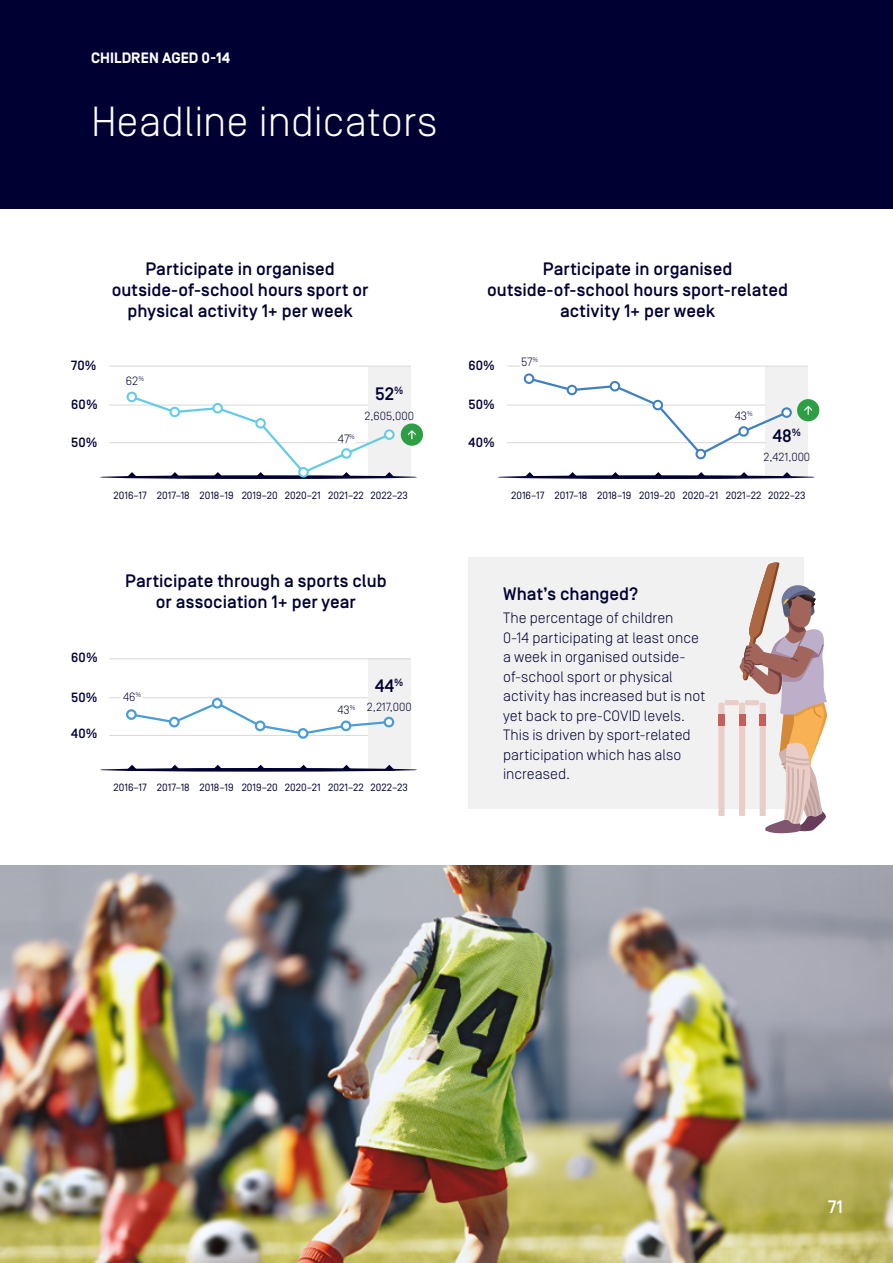
<style>
.page{position:relative;width:893px;height:1263px;background:#fff}
.page>*{position:absolute;margin:0;border:0;box-sizing:border-box;transform-origin:0 0}
.t1{font:300 42px "Simplon Norm";color:#fff}
.t2{font:500 18px/21px "Simplon Norm";color:#003;text-align:center}
.t3{font:500 18px "Simplon Norm";color:#fff}
.t4{font:300 15px/19.5px "Simplon Norm";color:#003}
.t5{font:700 15px "Simplon Norm";letter-spacing:.005em;color:#fff}
.t6{font:500 13.35px "Simplon Norm";letter-spacing:.015em;color:#003}
.t7{font:300 12px "Simplon Norm";color:#003}
.t8{font:300 11.7px "Simplon Norm";color:#003}
.t9{font:10.5px "Simplon Norm";color:#003}
</style>
<div class="page">
<div style="left:0;top:0;width:893px;height:208px;background:#003"></div>
<img style="left:0;top:865px;width:893px;height:398px">
<div style="left:468px;top:557px;width:336px;height:251px;background:#f1f1f2"></div>
<div style="left:368px;top:366px;width:43px;height:111px;background:#f1f1f2"></div>
<div style="left:368px;top:658px;width:43px;height:111px;background:#f1f1f2"></div>
<div style="left:766px;top:366px;width:42px;height:111px;background:#f1f1f2"></div>
<svg style="left:100px;top:475px;width:317px;height:4px"></svg>
<svg style="left:100px;top:768px;width:317px;height:4px"></svg>
<svg style="left:497px;top:475px;width:318px;height:4px"></svg>
<svg style="left:126px;top:765px;width:12px;height:6px"></svg>
<svg style="left:524px;top:472px;width:12px;height:6px"></svg>
<svg style="left:169px;top:765px;width:12px;height:6px"></svg>
<svg style="left:567px;top:472px;width:11px;height:6px"></svg>
<svg style="left:212px;top:765px;width:12px;height:6px"></svg>
<svg style="left:609px;top:472px;width:12px;height:6px"></svg>
<svg style="left:255px;top:765px;width:12px;height:6px"></svg>
<svg style="left:652px;top:472px;width:12px;height:6px"></svg>
<svg style="left:298px;top:765px;width:11px;height:6px"></svg>
<svg style="left:695px;top:472px;width:12px;height:6px"></svg>
<svg style="left:340px;top:765px;width:12px;height:6px"></svg>
<svg style="left:738px;top:472px;width:12px;height:6px"></svg>
<svg style="left:383px;top:765px;width:12px;height:6px"></svg>
<svg style="left:781px;top:472px;width:12px;height:6px"></svg>
<hr style="left:109px;top:366px;width:302px;height:1px;background:#d8d8d8">
<hr style="left:109px;top:405px;width:259px;height:1px;background:#d8d8d8">
<hr style="left:109px;top:442px;width:259px;height:1px;background:#d8d8d8">
<hr style="left:109px;top:658px;width:302px;height:1px;background:#d8d8d8">
<hr style="left:109px;top:697px;width:259px;height:1px;background:#d8d8d8">
<hr style="left:109px;top:735px;width:259px;height:1px;background:#d8d8d8">
<hr style="left:507px;top:366px;width:301px;height:1px;background:#d8d8d8">
<hr style="left:507px;top:405px;width:259px;height:1px;background:#d8d8d8">
<hr style="left:507px;top:442px;width:259px;height:1px;background:#d8d8d8">
<svg style="left:126px;top:394px;width:269px;height:84px"></svg>
<div style="left:128px;top:393px;width:8px;height:8px;background:#fff;border-radius:50%"></div>
<div style="left:127px;top:392px;width:10px;height:10px;border:2px solid #64cbe7;border-radius:50%"></div>
<div style="left:170px;top:408px;width:9px;height:8px;background:#fff;border-radius:50%"></div>
<div style="left:169px;top:407px;width:11px;height:10px;border:2px solid #64cbe7;border-radius:50%"></div>
<div style="left:213px;top:404px;width:9px;height:8px;background:#fff;border-radius:50%"></div>
<div style="left:212px;top:403px;width:11px;height:10px;border:2px solid #64cbe7;border-radius:50%"></div>
<div style="left:256px;top:419px;width:9px;height:8px;background:#fff;border-radius:50%"></div>
<div style="left:255px;top:418px;width:11px;height:11px;border:2px solid #64cbe7;border-radius:50%"></div>
<div style="left:299px;top:468px;width:9px;height:8px;background:#fff;border-radius:50%"></div>
<div style="left:298px;top:467px;width:11px;height:10px;border:2px solid #64cbe7;border-radius:50%"></div>
<svg style="left:342px;top:449px;width:9px;height:9px"></svg>
<div style="left:341px;top:448px;width:11px;height:11px;border:2px solid #64cbe7;border-radius:50%"></div>
<div style="left:385px;top:430px;width:9px;height:9px;background:#fff;border-radius:50%"></div>
<div style="left:384px;top:429px;width:11px;height:11px;border:2px solid #64cbe7;border-radius:50%"></div>
<div style="left:337px;top:433px;width:19px;height:10px;background:#fff"></div>
<svg style="left:526px;top:376px;width:257px;height:81px"></svg>
<div style="left:525px;top:374px;width:8px;height:9px;background:#fff;border-radius:50%"></div>
<div style="left:524px;top:373px;width:10px;height:11px;border:2px solid #4080c0;border-radius:50%"></div>
<div style="left:568px;top:386px;width:8px;height:8px;background:#fff;border-radius:50%"></div>
<div style="left:567px;top:385px;width:10px;height:10px;border:2px solid #4080c0;border-radius:50%"></div>
<div style="left:611px;top:382px;width:8px;height:8px;background:#fff;border-radius:50%"></div>
<div style="left:610px;top:381px;width:10px;height:10px;border:2px solid #4080c0;border-radius:50%"></div>
<div style="left:654px;top:401px;width:8px;height:8px;background:#fff;border-radius:50%"></div>
<div style="left:652px;top:400px;width:11px;height:10px;border:2px solid #4080c0;border-radius:50%"></div>
<div style="left:696px;top:450px;width:9px;height:8px;background:#fff;border-radius:50%"></div>
<div style="left:695px;top:449px;width:11px;height:10px;border:2px solid #4080c0;border-radius:50%"></div>
<div style="left:739px;top:427px;width:9px;height:9px;background:#fff;border-radius:50%"></div>
<div style="left:738px;top:426px;width:11px;height:11px;border:2px solid #4080c0;border-radius:50%"></div>
<div style="left:782px;top:408px;width:9px;height:9px;background:#fff;border-radius:50%"></div>
<div style="left:781px;top:407px;width:11px;height:11px;border:2px solid #4080c0;border-radius:50%"></div>
<svg style="left:135px;top:700px;width:256px;height:35px"></svg>
<div style="left:126px;top:709px;width:11px;height:11px;border:2px solid #499ed7;border-radius:50%"></div>
<div style="left:170px;top:718px;width:9px;height:8px;background:#fff;border-radius:50%"></div>
<div style="left:169px;top:717px;width:11px;height:10px;border:2px solid #499ed7;border-radius:50%"></div>
<div style="left:213px;top:699px;width:8px;height:8px;background:#fff;border-radius:50%"></div>
<div style="left:212px;top:698px;width:11px;height:11px;border:2px solid #499ed7;border-radius:50%"></div>
<div style="left:256px;top:722px;width:8px;height:8px;background:#fff;border-radius:50%"></div>
<div style="left:255px;top:720px;width:10px;height:11px;border:2px solid #499ed7;border-radius:50%"></div>
<div style="left:299px;top:729px;width:8px;height:9px;background:#fff;border-radius:50%"></div>
<div style="left:298px;top:728px;width:10px;height:11px;border:2px solid #499ed7;border-radius:50%"></div>
<div style="left:342px;top:722px;width:8px;height:8px;background:#fff;border-radius:50%"></div>
<div style="left:341px;top:720px;width:10px;height:11px;border:2px solid #499ed7;border-radius:50%"></div>
<div style="left:385px;top:718px;width:8px;height:8px;background:#fff;border-radius:50%"></div>
<div style="left:384px;top:717px;width:10px;height:10px;border:2px solid #499ed7;border-radius:50%"></div>
<div style="left:121px;top:691px;width:22px;height:11px;background:#fff"></div>
<svg style="left:718px;top:703px;width:6px;height:113px"></svg>
<div style="left:718px;top:714px;width:6px;height:12px;background:#c45f5b"></div>
<div style="left:724px;top:700px;width:15px;height:5px;background:#eacdc7;border-radius:2px"></div>
<svg style="left:739px;top:562px;width:88px;height:271px"></svg>
<div style="left:401px;top:423px;width:22px;height:23px;background:#2e9e45;border-radius:50%"></div>
<svg style="left:408px;top:430px;width:8px;height:9px"></svg>
<div style="left:797px;top:399px;width:22px;height:22px;background:#2e9e45;border-radius:50%"></div>
<svg style="left:804px;top:406px;width:8px;height:9px"></svg>
<p class="t5" style="left:91px;top:50px;width:141px">CHILDREN AGED 0-14</p>
<h1 class="t1" style="left:91px;top:100px;width:348px">Headline indicators</h1>
<p class="t2" style="left:112px;top:259px;width:258px">Participate in organised outside-of-school hours sport or physical activity 1+ per week</p>
<p class="t6" style="left:71px;top:359px;width:27px">70%</p>
<p class="t6" style="left:71px;top:398px;width:28px">60%</p>
<p class="t6" style="left:71px;top:436px;width:28px">50%</p>
<p class="t7" style="left:126px;top:375px;width:20px">62<sup>%</sup></p>
<p class="t7" style="left:338px;top:433px;width:19px">47<sup>%</sup></p>
<p class="t2" style="left:375px;top:384px;width:29px">52<sup>%</sup></p>
<p class="t8" style="left:365px;top:409px;width:51px">2,605,000</p>
<p class="t2" style="left:487px;top:259px;width:302px">Participate in organised outside-of-school hours sport-related activity 1+ per week</p>
<p class="t6" style="left:468px;top:358px;width:28px">60%</p>
<p class="t6" style="left:468px;top:397px;width:28px">50%</p>
<p class="t6" style="left:468px;top:435px;width:28px">40%</p>
<p class="t7" style="left:521px;top:356px;width:19px">57<sup>%</sup></p>
<p class="t7" style="left:735px;top:409px;width:19px">43<sup>%</sup></p>
<p class="t2" style="left:773px;top:426px;width:30px">48<sup>%</sup></p>
<p class="t8" style="left:764px;top:451px;width:48px">2,421,000</p>
<p class="t9" style="left:114px;top:489px;width:35px">2016–17</p>
<p class="t9" style="left:157px;top:489px;width:34px">2017–18</p>
<p class="t9" style="left:511px;top:489px;width:35px">2016–17</p>
<p class="t9" style="left:199px;top:489px;width:36px">2018–19</p>
<p class="t9" style="left:554px;top:489px;width:34px">2017–18</p>
<p class="t9" style="left:242px;top:489px;width:38px">2019–20</p>
<p class="t9" style="left:597px;top:489px;width:36px">2018–19</p>
<p class="t9" style="left:285px;top:489px;width:37px">2020–21</p>
<p class="t9" style="left:639px;top:489px;width:38px">2019–20</p>
<p class="t9" style="left:328px;top:489px;width:37px">2021–22</p>
<p class="t9" style="left:683px;top:489px;width:37px">2020–21</p>
<p class="t9" style="left:371px;top:489px;width:39px">2022–23</p>
<p class="t9" style="left:726px;top:489px;width:37px">2021–22</p>
<p class="t9" style="left:768px;top:489px;width:39px">2022–23</p>
<p class="t6" style="left:71px;top:650px;width:28px">60%</p>
<p class="t6" style="left:71px;top:690px;width:28px">50%</p>
<p class="t6" style="left:71px;top:726px;width:28px">40%</p>
<p class="t2" style="left:125px;top:571px;width:263px">Participate through a sports club or association 1+ per year</p>
<p class="t7" style="left:123px;top:691px;width:20px">46<sup>%</sup></p>
<p class="t7" style="left:337px;top:703px;width:19px">43<sup>%</sup></p>
<p class="t2" style="left:375px;top:676px;width:30px">44<sup>%</sup></p>
<p class="t8" style="left:367px;top:701px;width:46px">2,217,000</p>
<p class="t9" style="left:114px;top:782px;width:35px">2016–17</p>
<p class="t9" style="left:157px;top:782px;width:34px">2017–18</p>
<p class="t9" style="left:199px;top:782px;width:36px">2018–19</p>
<p class="t9" style="left:242px;top:782px;width:38px">2019–20</p>
<p class="t9" style="left:285px;top:782px;width:37px">2020–21</p>
<p class="t9" style="left:328px;top:782px;width:37px">2021–22</p>
<p class="t9" style="left:371px;top:782px;width:39px">2022–23</p>
<p class="t2" style="left:503px;top:584px;width:137px">What’s changed?</p>
<p class="t4" style="left:503px;top:609px;width:204px">The percentage of children<br>0-14 participating at least once a week in organised outside&shy;of-school sport or physical activity has increased but is not yet back to pre-COVID levels.<br>This is driven by sport-related participation which has also increased.</p>
<p class="t3" style="left:828px;top:1197px;width:17px">71</p>
</div>
